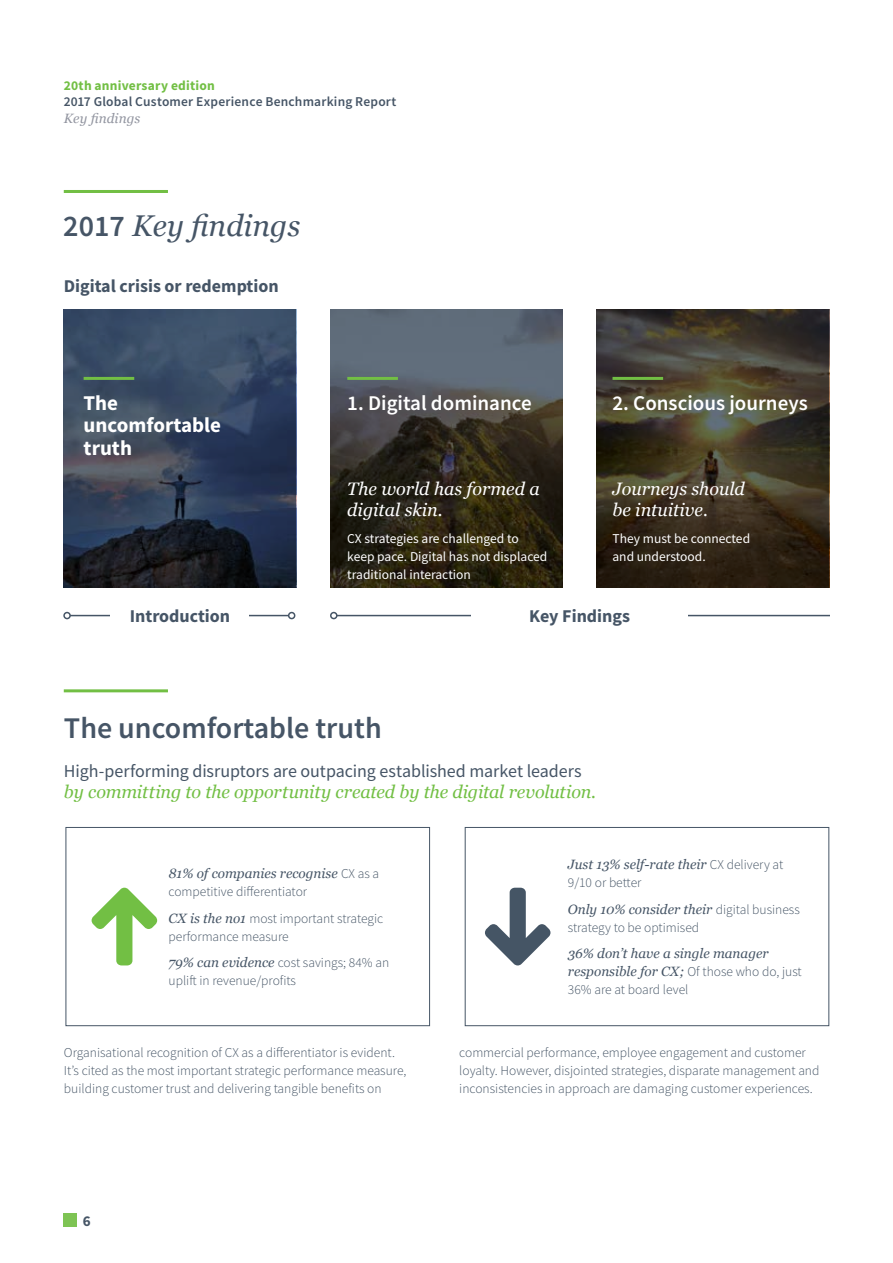
<style>
.page{position:relative;width:893px;height:1263px;background:#fff}
.page>*{position:absolute;margin:0;border:0;box-sizing:border-box;transform-origin:0 0}
.t1{font:600 30px "Source Sans Pro";color:#465566}
.t2{font:italic 30px "Georgia";color:#465566}
.t3{font:600 21px "Source Sans Pro";color:#fff}
.t4{font:700 21px/22.5px "Source Sans Pro";color:#fff}
.t5{font:18px "Source Sans Pro";letter-spacing:-.005em;color:#465566}
.t6{font:italic 18px "Georgia";letter-spacing:-.01em;color:#72bf44}
.t7{font:italic 18px/21px "Georgia";color:#fff}
.t8{font:700 18px "Source Sans Pro";color:#465566}
.t9{font:700 15px "Source Sans Pro";color:#465566}
.t10{font:300 13.5px/18px "Source Sans Pro";color:#465566}
.t11{font:italic 13.5px/18px "Georgia";color:#465566}
.t12{font:13.5px/18px "Source Sans Pro";color:#fff}
.t13{font:600 13.5px "Source Sans Pro";letter-spacing:.015em;color:#465566}
.t14{font:700 13.5px "Source Sans Pro";letter-spacing:.015em;color:#72bf44}
.t15{font:italic 13.5px "Georgia";letter-spacing:.005em;color:#9295a0}
.s1{font-family:"Source Sans Pro";font-weight:600;font-style:normal}
.s2{font-family:"Source Sans Pro";font-weight:300;font-style:normal}
.s3{font-family:"Georgia";font-weight:400;font-style:italic}
</style>
<div class="page">
<svg style="left:64px;top:309px;width:232px;height:278px;background:#313e53"></svg>
<svg style="left:330px;top:309px;width:232px;height:278px;background:#3e3d38"></svg>
<svg style="left:597px;top:309px;width:232px;height:278px;background:#3d3526"></svg>
<div style="left:64px;top:1214px;width:13px;height:13px;background:#7ec454"></div>
<hr style="left:337px;top:615px;width:556px;height:1px;background:#465566">
<div style="left:330px;top:612px;width:7px;height:7px;border:2px solid #465566;border-radius:50%"></div>
<div style="left:472px;top:609px;width:216px;height:13px;background:#fff"></div>
<div style="left:831px;top:569px;width:62px;height:123px;background:#fff"></div>
<hr style="left:70px;top:615px;width:219px;height:1px;background:#465566">
<div style="left:63px;top:612px;width:8px;height:7px;border:2px solid #465566;border-radius:50%"></div>
<div style="left:288px;top:612px;width:7px;height:7px;border:2px solid #465566;border-radius:50%"></div>
<div style="left:111px;top:609px;width:138px;height:13px;background:#fff"></div>
<hr style="left:64px;top:190px;width:104px;height:3px;background:#72bf44">
<hr style="left:347px;top:377px;width:51px;height:3px;background:#72bf44">
<hr style="left:84px;top:377px;width:50px;height:3px;background:#72bf44">
<hr style="left:612px;top:377px;width:51px;height:3px;background:#72bf44">
<hr style="left:64px;top:689px;width:104px;height:3px;background:#72bf44">
<div style="left:66px;top:827px;width:364px;height:199px;border:1px solid #465566"></div>
<div style="left:465px;top:827px;width:364px;height:199px;border:1px solid #465566"></div>
<svg style="left:92px;top:888px;width:65px;height:77px"></svg>
<svg style="left:485px;top:888px;width:65px;height:77px"></svg>
<p class="t14" style="left:64px;top:76px;width:153px">20th anniversary edition</p>
<p class="t13" style="left:64px;top:93px;width:334px">2017 Global Customer Experience Benchmarking Report</p>
<p class="t15" style="left:64px;top:108px;width:78px">Key findings</p>
<h1 class="t2" style="left:63px;top:204px;width:238px"><span class="s1">2017</span> Key findings</h1>
<h3 class="t8" style="left:64px;top:274px;width:216px">Digital crisis or redemption</h3>
<h2 class="t4" style="left:84px;top:391px;width:139px">The uncomfortable truth</h2>
<h2 class="t3" style="left:347px;top:389px;width:186px">1. Digital dominance</h2>
<h2 class="t3" style="left:612px;top:389px;width:197px">2. Conscious journeys</h2>
<h3 class="t7" style="left:347px;top:478px;width:194px">The world has formed a digital skin.</h3>
<p class="t12" style="left:347px;top:529px;width:202px">CX strategies are challenged to keep pace. Digital has not displaced traditional interaction</p>
<h3 class="t7" style="left:612px;top:478px;width:134px">Journeys should be intuitive.</h3>
<p class="t12" style="left:612px;top:529px;width:139px">They must be connected and understood.</p>
<h3 class="t8" style="left:130px;top:604px;width:102px">Introduction</h3>
<h3 class="t8" style="left:529px;top:604px;width:102px">Key Findings</h3>
<h1 class="t1" style="left:64px;top:708px;width:319px">The uncomfortable truth</h1>
<h3 class="t5" style="left:64px;top:760px;width:519px">High-performing disruptors are outpacing established market leaders</h3>
<h3 class="t6" style="left:64px;top:779px;width:534px">by committing to the opportunity created by the digital revolution.</h3>
<p class="t11" style="left:169px;top:864px;width:212px">81% of companies recognise <span class="s2">CX as a</span></p>
<p class="t10" style="left:169px;top:878px;width:216px;line-height:26.5px">competitive differentiator<br><span class="s3">CX is the no1</span> most important strategic</p>
<p class="t10" style="left:169px;top:923px;width:222px;line-height:26.5px">performance measure<br><span class="s3">79% can evidence</span> cost savings; 84% an</p>
<p class="t10" style="left:169px;top:972px;width:129px">uplift in revenue/profits</p>
<p class="t11" style="left:568px;top:855px;width:217px">Just 13% self-rate their <span class="s2">CX delivery at</span></p>
<p class="t10" style="left:568px;top:874px;width:75px">9/10 or better</p>
<p class="t11" style="left:568px;top:899px;width:233px">Only 10% consider their <span class="s2">digital business</span></p>
<p class="t10" style="left:568px;top:918px;width:133px">strategy to be optimised</p>
<p class="t11" style="left:568px;top:944px;width:235px">36% don’t have a single manager responsible for CX; <span class="s2">Of those who do, just</span></p>
<p class="t10" style="left:568px;top:981px;width:122px">36% are at board level</p>
<p class="t10" style="left:64px;top:1044px;width:344px">Organisational recognition of CX as a differentiator is evident.<br>It’s cited as the most important strategic performance measure, building customer trust and delivering tangible benefits on</p>
<p class="t10" style="left:459px;top:1044px;width:362px">commercial performance, employee engagement and customer loyalty. However, disjointed strategies, disparate management and inconsistencies in approach are damaging customer experiences.</p>
<p class="t9" style="left:83px;top:1211px;width:9px">6</p>
</div>
